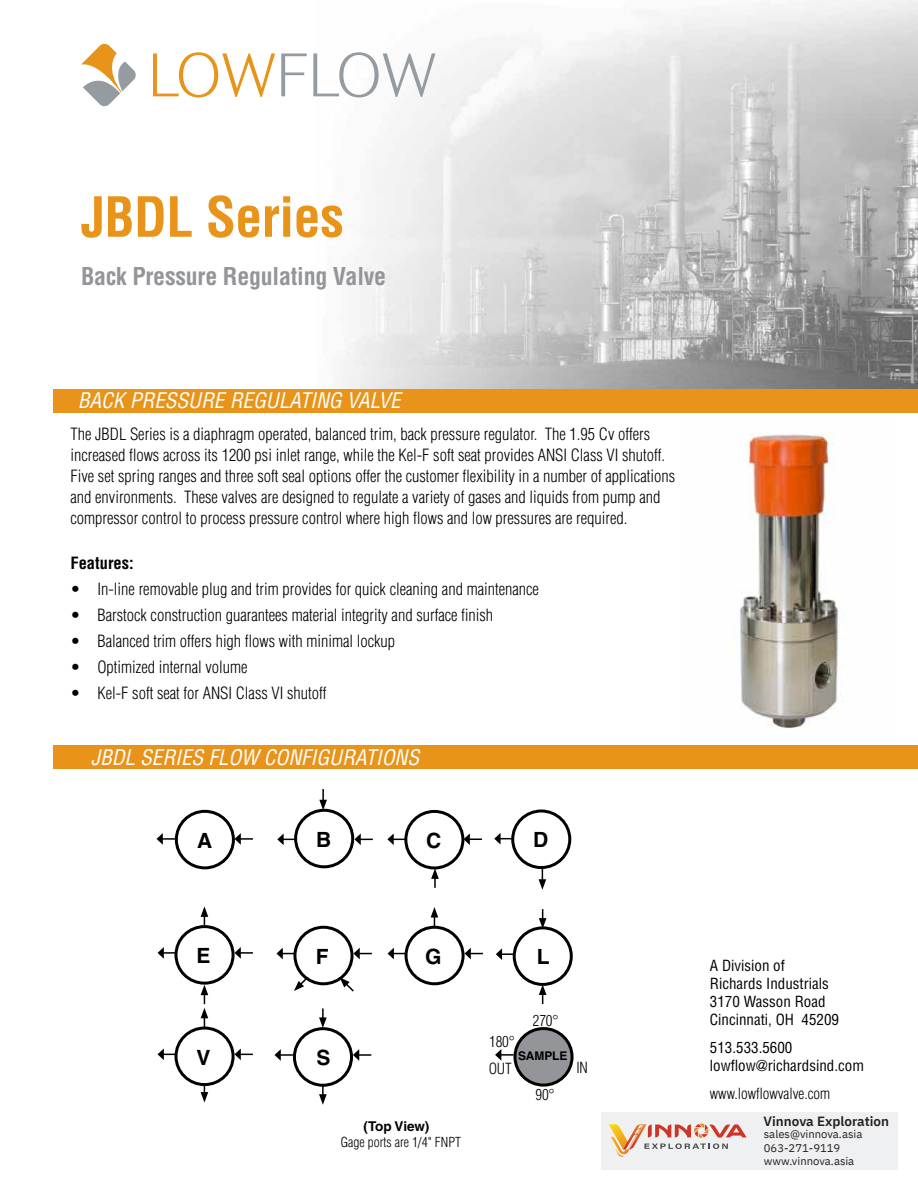
<style>
.page{position:relative;width:918px;height:1188px;background:#fff}
.page>*{position:absolute;margin:0;border:0;box-sizing:border-box;transform-origin:0 0}
.t1{font:700 condensed 54px "Helvetica LT Std";letter-spacing:-.01em;color:#e8941a}
.t2{font:700 condensed 24px "Helvetica LT Std";letter-spacing:-.01em;color:#939598}
.t3{font:italic condensed 21px "Helvetica LT Std";color:#fff}
.t4{font:700 21px "Helvetica LT Std";color:#000}
.t5{font:300 condensed 16.5px/21px "Helvetica LT Std";color:#000}
.t6{font:700 condensed 16.5px "Helvetica LT Std";color:#000}
.t7{font:condensed 15px/18px "Helvetica LT Std";color:#000}
.t8{font:300 condensed 15px "Helvetica LT Std";color:#000}
.t9{font:300 condensed 13.5px "Helvetica LT Std";color:#000}
.t10{font:700 13.5px "Helvetica LT Std";color:#000}
.t11{font:600 13.35px "IBM Plex Sans Thai";color:#231f20}
.t12{font:700 12px "Helvetica LT Std";letter-spacing:-.01em;color:#000}
.t13{font:11.1px/13.4px "IBM Plex Sans Thai";color:#231f20}
</style>
<div class="page">
<img style="left:342px;top:0;width:576px;height:389px">
<div style="left:54px;top:389px;width:864px;height:24px;background:#e8941a"></div>
<div style="left:54px;top:745px;width:864px;height:24px;background:#e8941a"></div>
<img style="left:739px;top:433px;width:103px;height:295px">
<div style="left:175px;top:810px;width:60px;height:59px;border:3px solid #000;border-radius:50%"></div>
<svg style="left:235px;top:833px;width:18px;height:12px"></svg>
<svg style="left:157px;top:833px;width:18px;height:12px"></svg>
<div style="left:294px;top:809px;width:60px;height:59px;border:3px solid #000;border-radius:50%"></div>
<svg style="left:277px;top:833px;width:19px;height:12px"></svg>
<svg style="left:354px;top:833px;width:19px;height:12px"></svg>
<div style="left:404px;top:810px;width:60px;height:59px;border:3px solid #000;border-radius:50%"></div>
<svg style="left:387px;top:833px;width:19px;height:12px"></svg>
<div style="left:511px;top:810px;width:60px;height:59px;border:3px solid #000;border-radius:50%"></div>
<svg style="left:494px;top:833px;width:19px;height:12px"></svg>
<div style="left:175px;top:925px;width:60px;height:60px;border:3px solid #000;border-radius:50%"></div>
<svg style="left:158px;top:947px;width:18px;height:12px"></svg>
<svg style="left:235px;top:947px;width:18px;height:12px"></svg>
<svg style="left:201px;top:906px;width:7px;height:20px"></svg>
<div style="left:515px;top:1029px;width:57px;height:56px;background:#939598;border-radius:50%"></div>
<div style="left:513px;top:1027px;width:61px;height:60px;border:3px solid #000;border-radius:50%"></div>
<svg style="left:495px;top:1049px;width:18px;height:12px"></svg>
<svg style="left:319px;top:789px;width:8px;height:21px"></svg>
<svg style="left:431px;top:868px;width:8px;height:20px"></svg>
<svg style="left:539px;top:869px;width:7px;height:21px"></svg>
<div style="left:293px;top:926px;width:61px;height:59px;border:3px solid #000;border-radius:50%"></div>
<svg style="left:277px;top:948px;width:18px;height:11px"></svg>
<svg style="left:353px;top:948px;width:19px;height:11px"></svg>
<svg style="left:340px;top:977px;width:14px;height:15px"></svg>
<div style="left:405px;top:926px;width:60px;height:59px;border:3px solid #000;border-radius:50%"></div>
<svg style="left:388px;top:948px;width:18px;height:11px"></svg>
<svg style="left:465px;top:948px;width:18px;height:11px"></svg>
<svg style="left:431px;top:907px;width:7px;height:20px"></svg>
<div style="left:513px;top:926px;width:60px;height:60px;border:3px solid #000;border-radius:50%"></div>
<svg style="left:496px;top:948px;width:18px;height:12px"></svg>
<svg style="left:539px;top:984px;width:7px;height:20px"></svg>
<svg style="left:539px;top:909px;width:7px;height:20px"></svg>
<div style="left:175px;top:1027px;width:60px;height:59px;border:3px solid #000;border-radius:50%"></div>
<svg style="left:158px;top:1048px;width:18px;height:12px"></svg>
<svg style="left:235px;top:1048px;width:18px;height:12px"></svg>
<svg style="left:201px;top:1083px;width:7px;height:20px"></svg>
<svg style="left:201px;top:985px;width:7px;height:42px"></svg>
<div style="left:293px;top:1027px;width:60px;height:60px;border:3px solid #000;border-radius:50%"></div>
<svg style="left:274px;top:1049px;width:19px;height:12px"></svg>
<svg style="left:353px;top:1049px;width:18px;height:12px"></svg>
<svg style="left:319px;top:1085px;width:8px;height:20px"></svg>
<svg style="left:319px;top:1008px;width:8px;height:20px"></svg>
<svg style="left:464px;top:833px;width:18px;height:12px"></svg>
<svg style="left:294px;top:975px;width:16px;height:16px"></svg>
<svg style="left:153px;top:52px;width:122px;height:45px"></svg>
<svg style="left:281px;top:53px;width:26px;height:43px"></svg>
<svg style="left:313px;top:52px;width:122px;height:45px"></svg>
<svg style="left:81px;top:44px;width:55px;height:62px"></svg>
<div style="left:601px;top:1112px;width:296px;height:57px;background:#edeff0"></div>
<svg style="left:609px;top:1124px;width:138px;height:33px"></svg>
<h1 class="t1" style="left:81px;top:183px;width:265px">JBDL Series</h1>
<h2 class="t2" style="left:81px;top:262px;width:307px">Back Pressure Regulating Valve</h2>
<p class="t3" style="left:78px;top:387px;width:324px">BACK PRESSURE REGULATING VALVE</p>
<p class="t5" style="left:70px;top:424px;width:606px">The JBDL Series is a diaphragm operated, balanced trim, back pressure regulator. The 1.95 Cv offers increased flows across its 1200 psi inlet range, while the Kel-F soft seat provides ANSI Class VI shutoff.<br>Five set spring ranges and three soft seal options offer the customer flexibility in a number of applications and environments. These valves are designed to regulate a variety of gases and liquids from pump and compressor control to process pressure control where high flows and low pressures are required.</p>
<p class="t6" style="left:70px;top:552px;width:65px">Features:</p>
<p class="t5" style="left:70px;top:578px;width:470px">• In-line removable plug and trim provides for quick cleaning and maintenance</p>
<p class="t5" style="left:70px;top:604px;width:424px">• Barstock construction guarantees material integrity and surface finish</p>
<p class="t5" style="left:70px;top:630px;width:326px">• Balanced trim offers high flows with minimal lockup</p>
<p class="t5" style="left:70px;top:656px;width:179px">• Optimized internal volume</p>
<p class="t5" style="left:70px;top:682px;width:258px">• Kel-F soft seat for ANSI Class VI shutoff</p>
<p class="t3" style="left:91px;top:744px;width:330px">JBDL SERIES FLOW CONFIGURATIONS</p>
<p class="t4" style="left:197px;top:827px;width:17px">A</p>
<p class="t4" style="left:316px;top:827px;width:17px">B</p>
<p class="t4" style="left:426px;top:828px;width:17px">C</p>
<p class="t4" style="left:533px;top:827px;width:17px">D</p>
<p class="t4" style="left:196px;top:943px;width:16px">E</p>
<p class="t4" style="left:316px;top:944px;width:14px">F</p>
<p class="t4" style="left:425px;top:944px;width:18px">G</p>
<p class="t4" style="left:537px;top:944px;width:14px">L</p>
<p class="t8" style="left:489px;top:1032px;width:27px">180°</p>
<p class="t8" style="left:533px;top:1011px;width:27px">270°</p>
<p class="t4" style="left:196px;top:1044px;width:16px">V</p>
<p class="t4" style="left:316px;top:1045px;width:16px">S</p>
<p class="t12" style="left:518px;top:1049px;width:51px">SAMPLE</p>
<p class="t8" style="left:489px;top:1059px;width:25px">OUT</p>
<p class="t8" style="left:576px;top:1058px;width:13px">IN</p>
<p class="t8" style="left:536px;top:1085px;width:21px">90°</p>
<p class="t7" style="left:710px;top:957px;width:131px">A Division of<br>Richards Industrials<br>3170 Wasson Road<br>Cincinnati, OH 45209</p>
<p class="t7" style="left:710px;top:1038px;width:156px">513.533.5600 lowflow@richardsind.com</p>
<p class="t8" style="left:710px;top:1084px;width:122px">www.lowflowvalve.com</p>
<p class="t11" style="left:764px;top:1114px;width:127px">Vinnova Exploration</p>
<p class="t10" style="left:364px;top:1118px;width:67px">(Top View)</p>
<p class="t9" style="left:341px;top:1134px;width:122px">Gage ports are 1/4" FNPT</p>
<p class="t13" style="left:764px;top:1128px;width:100px">sales@vinnova.asia<br>063-271-9119 www.vinnova.asia</p>
</div>
